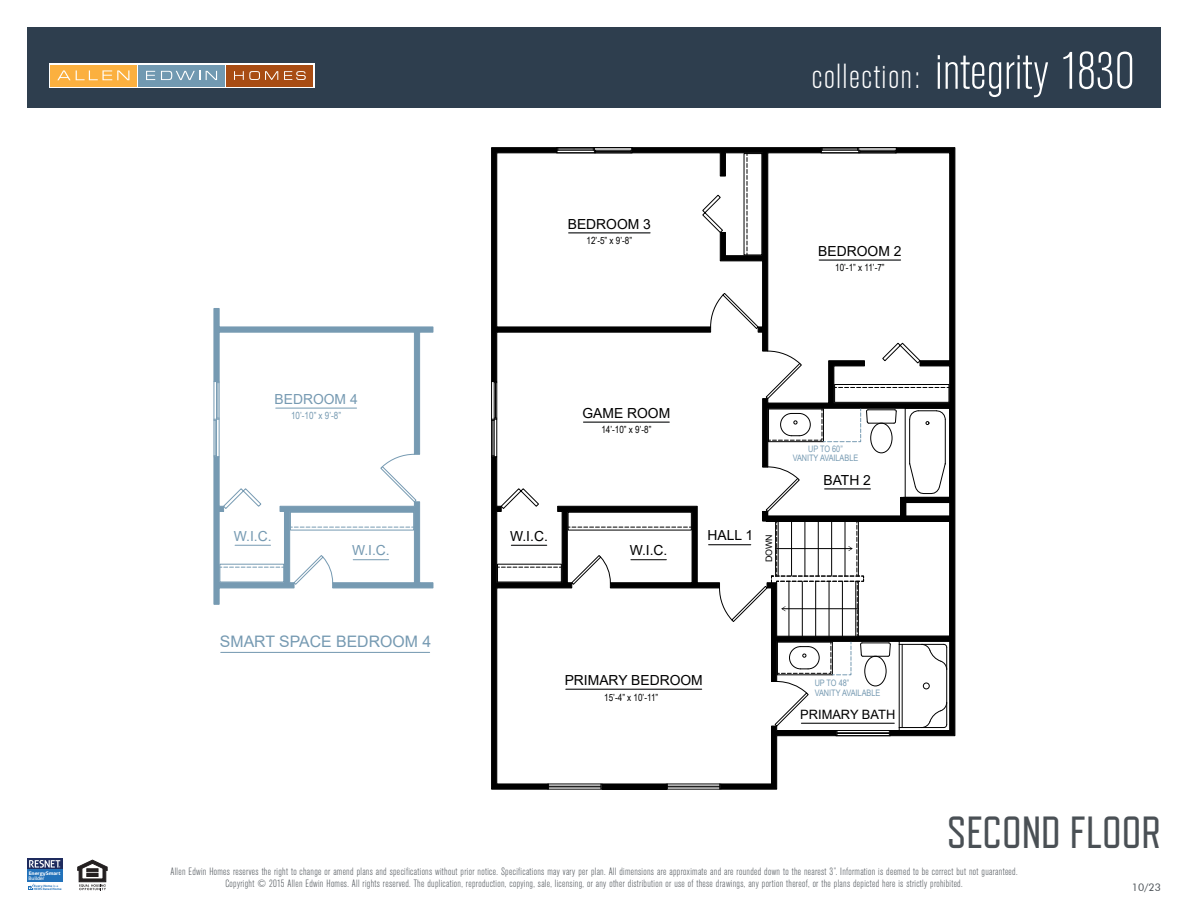
<style>
.page{position:relative;width:1188px;height:918px;background:#fff}
.page>*{position:absolute;margin:0;border:0;box-sizing:border-box;transform-origin:0 0}
.t1{font:300 condensed 52.5px "Akzidenz Grotesk BE";color:#fff}
.t2{font:45px "Refrigerator Deluxe";color:#4a5055}
.t3{font:15.9px "Arial";color:#769ab2}
.t4{font:13.8px "Arial";color:#000}
.t5{font:13.8px "Arial";color:#769ab2}
.t6{font:12.9px "Arial";color:#000}
.t7{font:300 condensed 10.5px/12px "Akzidenz Grotesk BE";letter-spacing:.03em;color:#4a5055;text-align:center}
.t8{font:10.5px "Futura BT";color:#4a5055}
.t9{font:9.9px "Arial Narrow";color:#000}
.t10{font:9.9px "Arial Narrow";color:#769ab2}
.t11{font:8.85px/9.9px "Arial Narrow";color:#769ab2;text-align:center}
.t12{font:8.85px "Arial";color:#000}
.t13{font:700 4.8px "Aller";letter-spacing:-.015em;color:#fff;scale:1.12 1}
.t14{font:4.8px "Aller";letter-spacing:-.025em;color:#fff;scale:1.05 1}
.t15{font:700 3px/3.3px "Aller";letter-spacing:-.01em;color:#2272ba;scale:1.14 1}
.s1{font-weight:400}
.s2{font-size:34.5px}
</style>
<div class="page">
<svg style="left:78px;top:860px;width:29px;height:30px"></svg>
<div style="left:27px;top:858px;width:35px;height:12px;background:#1e2b5e"></div>
<div style="left:27px;top:870px;width:35px;height:13px;background:#2272ba"></div>
<svg style="left:29px;top:860px;width:31px;height:8px"></svg>
<svg style="left:28px;top:883px;width:6px;height:7px"></svg>
<div style="left:27px;top:27px;width:1134px;height:81px;background:#2e3e4e"></div>
<div style="left:49px;top:63px;width:266px;height:25px;background:#fff"></div>
<div style="left:226px;top:65px;width:87px;height:22px;background:#a84c13"></div>
<div style="left:138px;top:65px;width:87px;height:22px;background:#7199b1"></div>
<div style="left:50px;top:65px;width:87px;height:22px;background:#fbb03f"></div>
<svg style="left:57px;top:70px;width:72px;height:10px"></svg>
<svg style="left:146px;top:71px;width:9px;height:9px"></svg>
<svg style="left:161px;top:71px;width:39px;height:9px"></svg>
<svg style="left:206px;top:71px;width:11px;height:9px"></svg>
<svg style="left:234px;top:71px;width:44px;height:9px"></svg>
<svg style="left:284px;top:71px;width:22px;height:9px"></svg>
<hr style="left:583px;top:422px;width:86px;height:1px;background:#000">
<svg style="left:491px;top:147px;width:140px;height:235px"></svg>
<svg style="left:762px;top:147px;width:193px;height:589px"></svg>
<svg style="left:491px;top:456px;width:228px;height:334px"></svg>
<hr style="left:768px;top:409px;width:1px;height:33px;background:#000">
<hr style="left:899px;top:644px;width:1px;height:84px;background:#000">
<hr style="left:902px;top:644px;width:1px;height:84px;background:#000">
<div style="left:923px;top:683px;width:7px;height:6px;border:1px solid #000;border-radius:50%"></div>
<svg style="left:719px;top:521px;width:145px;height:115px"></svg>
<hr style="left:946px;top:647px;width:1px;height:78px;background:#000">
<hr style="left:899px;top:727px;width:45px;height:1px;background:#000">
<hr style="left:899px;top:644px;width:45px;height:1px;background:#000">
<svg style="left:921px;top:702px;width:26px;height:26px"></svg>
<svg style="left:921px;top:644px;width:26px;height:26px"></svg>
<svg style="left:860px;top:642px;width:31px;height:15px"></svg>
<svg style="left:498px;top:567px;width:63px;height:1px"></svg>
<div style="left:834px;top:384px;width:115px;height:19px;border:1px solid #000"></div>
<svg style="left:835px;top:387px;width:114px;height:1px"></svg>
<div style="left:865px;top:656px;width:21px;height:30px;border:1px solid #000;border-radius:50%"></div>
<div style="left:870px;top:423px;width:22px;height:30px;border:1px solid #000;border-radius:50%"></div>
<hr style="left:905px;top:408px;width:45px;height:1px;background:#000">
<svg style="left:882px;top:343px;width:39px;height:21px"></svg>
<svg style="left:501px;top:488px;width:38px;height:21px"></svg>
<div style="left:491px;top:381px;width:6px;height:76px;border:1px solid #000"></div>
<hr style="left:495px;top:383px;width:1px;height:35px;background:#000">
<hr style="left:493px;top:420px;width:1px;height:36px;background:#000">
<hr style="left:494px;top:382px;width:1px;height:75px;background:#000">
<div style="left:556px;top:147px;width:76px;height:6px;border:1px solid #000"></div>
<svg style="left:593px;top:148px;width:3px;height:5px"></svg>
<hr style="left:596px;top:151px;width:35px;height:1px;background:#000">
<hr style="left:558px;top:149px;width:35px;height:1px;background:#000">
<hr style="left:557px;top:150px;width:75px;height:1px;background:#000">
<div style="left:821px;top:147px;width:76px;height:6px;border:1px solid #000"></div>
<svg style="left:857px;top:148px;width:4px;height:5px"></svg>
<svg style="left:631px;top:147px;width:192px;height:252px"></svg>
<hr style="left:860px;top:151px;width:35px;height:1px;background:#000">
<hr style="left:822px;top:149px;width:36px;height:1px;background:#000">
<hr style="left:821px;top:150px;width:75px;height:1px;background:#000">
<div style="left:836px;top:730px;width:55px;height:6px;border:1px solid #000"></div>
<hr style="left:837px;top:733px;width:52px;height:1px;background:#000">
<hr style="left:837px;top:732px;width:52px;height:1px;background:#000">
<hr style="left:549px;top:786px;width:52px;height:1px;background:#000">
<hr style="left:549px;top:787px;width:52px;height:1px;background:#000">
<hr style="left:667px;top:786px;width:53px;height:1px;background:#000">
<hr style="left:667px;top:787px;width:53px;height:1px;background:#000">
<div style="left:602px;top:784px;width:64px;height:5px;background:#000"></div>
<svg style="left:568px;top:527px;width:123px;height:1px"></svg>
<svg style="left:571px;top:555px;width:40px;height:30px"></svg>
<hr style="left:945px;top:419px;width:1px;height:45px;background:#000">
<hr style="left:909px;top:419px;width:1px;height:45px;background:#000">
<svg style="left:909px;top:463px;width:37px;height:31px"></svg>
<hr style="left:905px;top:408px;width:1px;height:89px;background:#000">
<svg style="left:909px;top:410px;width:37px;height:15px"></svg>
<hr style="left:949px;top:408px;width:1px;height:89px;background:#000">
<svg style="left:763px;top:466px;width:37px;height:46px"></svg>
<div style="left:763px;top:511px;width:5px;height:10px;background:#000"></div>
<div style="left:762px;top:511px;width:6px;height:10px;border:1px solid #000"></div>
<div style="left:766px;top:516px;width:186px;height:5px;background:#000"></div>
<div style="left:901px;top:497px;width:5px;height:21px;background:#000"></div>
<div style="left:900px;top:497px;width:6px;height:21px;border:1px solid #000"></div>
<div style="left:903px;top:497px;width:49px;height:6px;background:#000"></div>
<svg style="left:769px;top:409px;width:128px;height:33px"></svg>
<svg style="left:719px;top:642px;width:133px;height:148px"></svg>
<hr style="left:221px;top:652px;width:209px;height:1px;background:#769ab2">
<hr style="left:631px;top:559px;width:35px;height:1px;background:#000">
<svg style="left:213px;top:308px;width:220px;height:297px"></svg>
<p class="t13" style="left:29px;top:871px;width:30px">EnergySmart</p>
<p class="t14" style="left:29px;top:876px;width:17px">Builder</p>
<p class="t15" style="left:34px;top:884px;width:26px">Every Home <span class="s1">is a<br></span>HERS Rated Home</p>
<p class="t4" style="left:568px;top:214px;width:85px">BEDROOM 3</p>
<p class="t9" style="left:587px;top:234px;width:47px">12’-5” x 9’-8”</p>
<h1 class="t1" style="left:812px;top:43px;width:324px"><span class="s2">collection:</span> integrity 1830</h1>
<p class="t4" style="left:818px;top:241px;width:85px">BEDROOM 2</p>
<p class="t9" style="left:835px;top:261px;width:51px">10’-1” x 11’-7”</p>
<p class="t5" style="left:275px;top:389px;width:85px">BEDROOM 4</p>
<p class="t10" style="left:291px;top:409px;width:52px">10’-10” x 9’-8”</p>
<p class="t5" style="left:234px;top:527px;width:39px">W.I.C.</p>
<p class="t4" style="left:582px;top:403px;width:89px">GAME ROOM</p>
<p class="t9" style="left:601px;top:423px;width:52px">14’-10” x 9’-8”</p>
<p class="t4" style="left:510px;top:527px;width:39px">W.I.C.</p>
<p class="t5" style="left:352px;top:541px;width:39px">W.I.C.</p>
<p class="t4" style="left:630px;top:541px;width:39px">W.I.C.</p>
<p class="t4" style="left:707px;top:526px;width:47px">HALL 1</p>
<p class="t12" style="left:763px;top:562px;width:30px;rotate:-90deg">DOWN</p>
<p class="t11" style="left:793px;top:443px;width:67px">UP TO 60”<br>VANITY AVAILABLE</p>
<p class="t4" style="left:823px;top:470px;width:49px">BATH 2</p>
<p class="t3" style="left:220px;top:630px;width:213px">SMART SPACE BEDROOM 4</p>
<p class="t4" style="left:565px;top:671px;width:140px">PRIMARY BEDROOM</p>
<p class="t9" style="left:604px;top:690px;width:56px">15’-4” x 10’-11”</p>
<p class="t11" style="left:815px;top:678px;width:67px;text-align:left">UP TO 48”<br>VANITY AVAILABLE</p>
<p class="t6" style="left:800px;top:706px;width:97px">PRIMARY BATH</p>
<p class="t2" style="left:947px;top:808px;width:216px">SECOND FLOOR</p>
<p class="t7" style="left:170px;top:865px;width:849px">Allen Edwin Homes reserves the right to change or amend plans and specifications without prior notice. Specifications may vary per plan. All dimensions are approximate and are rounded down to the nearest 3”. Information is deemed to be correct but not guaranteed.<br>Copyright © 2015 Allen Edwin Homes. All rights reserved. The duplication, reproduction, copying, sale, licensing, or any other distribution or use of these drawings, any portion thereof, or the plans depicted here is strictly prohibited.</p>
<p class="t8" style="left:1132px;top:881px;width:31px">10/23</p>
</div>
